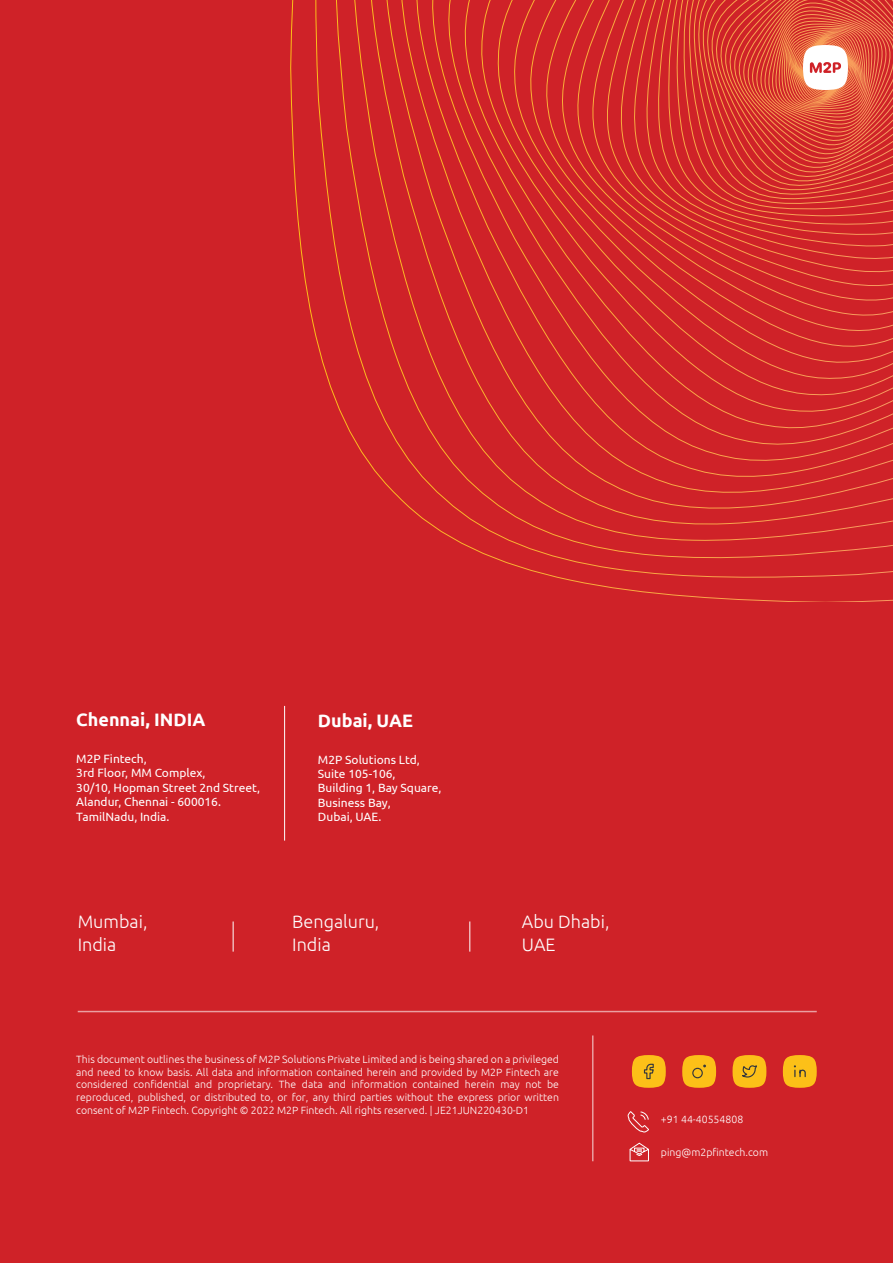
<style>
.page{position:relative;width:893px;height:1263px;background:#cf2228}
.page>*{position:absolute;margin:0;border:0;box-sizing:border-box;transform-origin:0 0}
.t1{font:300 18px/22.5px "Ubuntu";color:#fff}
.t2{font:700 18px "Ubuntu";color:#fff}
.t3{font:12px/14.4px "Ubuntu";color:#fff}
.t4{font:300 10.5px/12.6px "Ubuntu";color:#fff;text-align:justify}
</style>
<div class="page">
<svg style="left:290px;top:0;width:603px;height:601px"></svg>
<svg style="left:803px;top:45px;width:45px;height:45px;background:#f7d8d4"></svg>
<svg style="left:632px;top:1055px;width:34px;height:33px"></svg>
<svg style="left:682px;top:1055px;width:34px;height:33px"></svg>
<svg style="left:732px;top:1055px;width:34px;height:33px"></svg>
<svg style="left:783px;top:1055px;width:34px;height:33px"></svg>
<hr style="left:592px;top:1035px;width:1px;height:126px;background:#fff">
<hr style="left:78px;top:1011px;width:739px;height:1px;background:#fff">
<svg style="left:627px;top:1111px;width:22px;height:22px"></svg>
<svg style="left:629px;top:1142px;width:20px;height:20px"></svg>
<hr style="left:284px;top:706px;width:1px;height:135px;background:#fff">
<hr style="left:233px;top:921px;width:1px;height:31px;background:#fff">
<hr style="left:469px;top:921px;width:1px;height:31px;background:#fff">
<h1 class="t2" style="left:76px;top:709px;width:131px">Chennai, INDIA</h1>
<p class="t3" style="left:76px;top:751px;width:185px">M2P Fintech,<br>3rd Floor, MM Complex,<br>30/10, Hopman Street 2nd Street,<br>Alandur, Chennai - 600016.<br>TamilNadu, India.</p>
<h1 class="t2" style="left:318px;top:709px;width:97px">Dubai, UAE</h1>
<p class="t3" style="left:318px;top:752px;width:125px">M2P Solutions Ltd,<br>Suite 105-106,<br>Building 1, Bay Square,<br>Business Bay,<br>Dubai, UAE.</p>
<h1 class="t1" style="left:78px;top:910px;width:71px">Mumbai,<br>India</h1>
<h1 class="t1" style="left:522px;top:910px;width:89px">Abu Dhabi,<br>UAE</h1>
<h1 class="t1" style="left:292px;top:910px;width:89px">Bengaluru,<br>India</h1>
<p class="t4" style="left:76px;top:1053px;width:484px">This document outlines the business of M2P Solutions Private Limited and is being shared on a privileged and need to know basis. All data and information contained herein and provided by M2P Fintech are considered confidential and proprietary. The data and information contained herein may not be reproduced, published, or distributed to, or for, any third parties without the express prior written consent of M2P Fintech. Copyright © 2022 M2P Fintech. All rights reserved. | JE21JUN220430-D1</p>
<p class="t4" style="left:661px;top:1113px;width:84px">+91 44-40554808</p>
<p class="t4" style="left:661px;top:1145px;width:109px">ping@m2pfintech.com</p>
</div>
